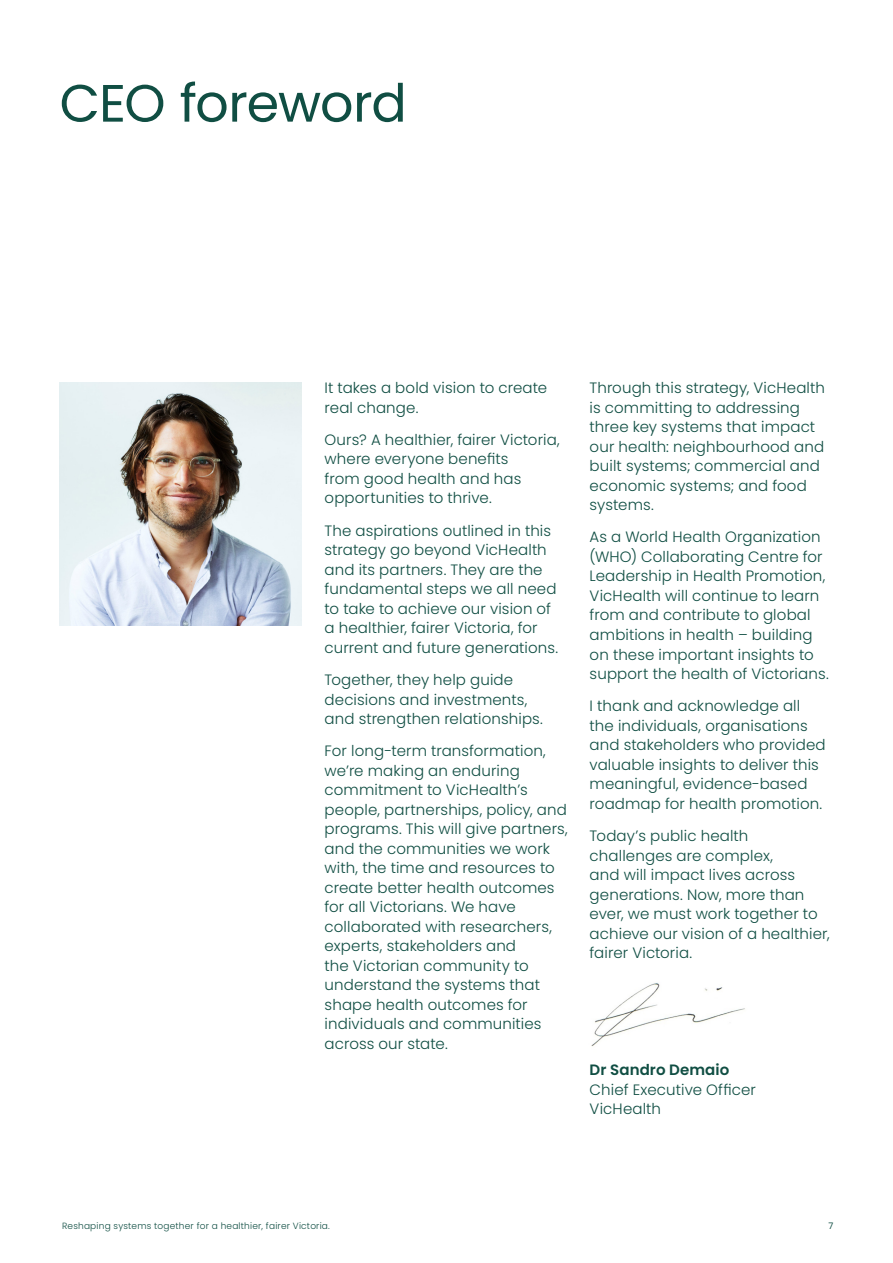
<style>
.page{position:relative;width:893px;height:1263px;background:#fff}
.page>*{position:absolute;margin:0;border:0;box-sizing:border-box;transform-origin:0 0}
.Heading_01{font:52.5px "Poppins";letter-spacing:-.02em;color:#104e43}
.Body{font:300 15px/19.5px "Poppins";letter-spacing:.01em;color:#104e43}
.Body-2{font:600 15px "Poppins";letter-spacing:.005em;color:#104e43}
.t1{font:300 9px "Poppins";letter-spacing:.02em;color:#104e43}
.t2{font:9px "Poppins";color:#104e43}
</style>
<div class="page">
<img style="left:60px;top:383px;width:242px;height:242px">
<img style="left:591px;top:983px;width:154px;height:64px">
<p class="Heading_01" style="left:60px;top:73px;width:349px">CEO foreword</p>
<p class="Body" style="left:325px;top:378px;width:224px">It takes a bold vision to create real change.</p>
<p class="Body" style="left:325px;top:430px;width:237px">Ours? A healthier, fairer Victoria, where everyone benefits<br>from good health and has opportunities to thrive.</p>
<p class="Body" style="left:325px;top:521px;width:235px">The aspirations outlined in this strategy go beyond VicHealth and its partners. They are the fundamental steps we all need to take to achieve our vision of a healthier, fairer Victoria, for current and future generations.</p>
<p class="Body" style="left:325px;top:670px;width:220px">Together, they help guide decisions and investments, and strengthen relationships.</p>
<p class="Body" style="left:325px;top:741px;width:245px">For long-term transformation, we’re making an enduring commitment to VicHealth’s people, partnerships, policy, and programs. This will give partners, and the communities we work with, the time and resources to create better health outcomes for all Victorians. We have collaborated with researchers, experts, stakeholders and<br>the Victorian community to understand the systems that shape health outcomes for individuals and communities across our state.</p>
<p class="Body" style="left:590px;top:378px;width:237px">Through this strategy, VicHealth is committing to addressing three key systems that impact our health: neighbourhood and built systems; commercial and economic systems; and food systems.</p>
<p class="Body" style="left:590px;top:527px;width:241px">As a World Health Organization (WHO) Collaborating Centre for<br>Leadership in Health Promotion,<br>VicHealth will continue to learn from and contribute to global ambitions in health – building on these important insights to support the health of Victorians.</p>
<p class="Body" style="left:590px;top:696px;width:237px">I thank and acknowledge all the individuals, organisations and stakeholders who provided valuable insights to deliver this meaningful, evidence-based roadmap for health promotion.</p>
<p class="Body" style="left:590px;top:826px;width:241px">Today’s public health challenges are complex,<br>and will impact lives across generations. Now, more than ever, we must work together to achieve our vision of a healthier, fairer Victoria.</p>
<p class="Body-2" style="left:590px;top:1061px;width:141px">Dr Sandro Demaio</p>
<p class="Body" style="left:590px;top:1080px;width:168px">Chief Executive Officer</p>
<p class="Body" style="left:590px;top:1099px;width:73px">VicHealth</p>
<p class="t1" style="left:62px;top:1220px;width:269px">Reshaping systems together for a healthier, fairer Victoria.</p>
<p class="t2" style="left:828px;top:1220px;width:6px">7</p>
</div>
